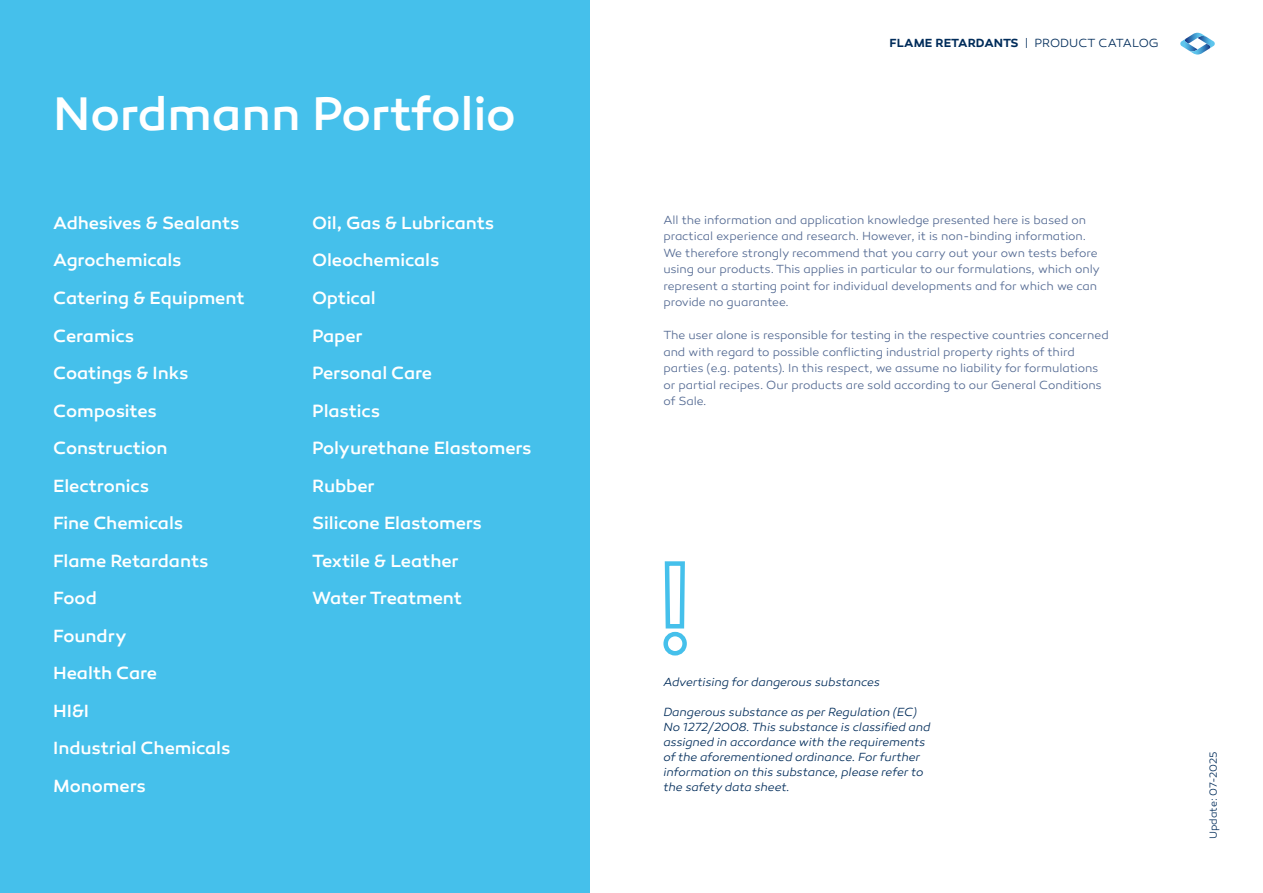
<style>
.page{position:relative;width:1263px;height:893px;background:#fff}
.page>*{position:absolute;margin:0;border:0;box-sizing:border-box;transform-origin:0 0}
.Headline{font:500 48px "Canaro";letter-spacing:-.005em;color:#fff}
.Subheadline{font:500 18px "Canaro";letter-spacing:-.005em;color:#fff}
.Copy{font:300 12px/16.5px "Canaro";letter-spacing:-.005em;color:#536992}
.t1{font:italic 300 12px/15px "Canaro";letter-spacing:-.005em;color:#002c5a}
.t2{font:600 12px "Canaro";letter-spacing:.01em;color:#002c5a}
.t3{font:300 10.5px "Canaro";letter-spacing:-.01em;color:#002c5a}
.s1{font-weight:300}
</style>
<div class="page">
<svg style="left:1180px;top:33px;width:35px;height:22px"></svg>
<div style="left:0;top:0;width:590px;height:893px;background:#45c0eb"></div>
<svg style="left:663px;top:561px;width:24px;height:95px"></svg>
<p class="Headline" style="left:53px;top:85px;width:464px">Nordmann Portfolio</p>
<p class="Subheadline" style="left:53px;top:212px;width:188px">Adhesives &amp; Sealants</p>
<p class="Subheadline" style="left:53px;top:250px;width:130px">Agrochemicals</p>
<p class="Subheadline" style="left:53px;top:287px;width:193px">Catering &amp; Equipment</p>
<p class="Subheadline" style="left:53px;top:325px;width:83px">Ceramics</p>
<p class="Subheadline" style="left:53px;top:362px;width:137px">Coatings &amp; Inks</p>
<p class="Subheadline" style="left:53px;top:400px;width:105px">Composites</p>
<p class="Subheadline" style="left:53px;top:437px;width:116px">Construction</p>
<p class="Subheadline" style="left:53px;top:475px;width:98px">Electronics</p>
<p class="Subheadline" style="left:53px;top:512px;width:132px">Fine Chemicals</p>
<p class="Subheadline" style="left:53px;top:550px;width:157px">Flame Retardants</p>
<p class="Subheadline" style="left:53px;top:587px;width:45px">Food</p>
<p class="Subheadline" style="left:53px;top:625px;width:75px">Foundry</p>
<p class="Subheadline" style="left:53px;top:662px;width:106px">Health Care</p>
<p class="Subheadline" style="left:53px;top:700px;width:37px">HI&amp;I</p>
<p class="Subheadline" style="left:53px;top:737px;width:179px">Industrial Chemicals</p>
<p class="Subheadline" style="left:53px;top:775px;width:94px">Monomers</p>
<p class="Subheadline" style="left:312px;top:212px;width:184px">Oil, Gas &amp; Lubricants</p>
<p class="Subheadline" style="left:312px;top:250px;width:129px">Oleochemicals</p>
<p class="Subheadline" style="left:312px;top:287px;width:65px">Optical</p>
<p class="Subheadline" style="left:312px;top:325px;width:52px">Paper</p>
<p class="Subheadline" style="left:312px;top:362px;width:122px">Personal Care</p>
<p class="Subheadline" style="left:312px;top:400px;width:70px">Plastics</p>
<p class="Subheadline" style="left:312px;top:437px;width:221px">Polyurethane Elastomers</p>
<p class="Subheadline" style="left:312px;top:475px;width:64px">Rubber</p>
<p class="Subheadline" style="left:312px;top:512px;width:171px">Silicone Elastomers</p>
<p class="Subheadline" style="left:312px;top:550px;width:148px">Textile &amp; Leather</p>
<p class="Subheadline" style="left:312px;top:587px;width:151px">Water Treatment</p>
<p class="t2" style="left:889px;top:36px;width:270px">FLAME RETARDANTS <span class="s1">| PRODUCT CATALOG</span></p>
<p class="Copy" style="left:663px;top:212px;width:438px">All the information and application knowledge presented here is based on practical experience and research. However, it is non-binding information.<br>We therefore strongly recommend that you carry out your own tests before using our products. This applies in particular to our formulations, which only represent a starting point for individual developments and for which we can provide no guarantee.</p>
<p class="Copy" style="left:663px;top:327px;width:447px">The user alone is responsible for testing in the respective countries concerned and with regard to possible conflicting industrial property rights of third parties (e.g. patents). In this respect, we assume no liability for formulations or partial recipes. Our products are sold according to our General Conditions of Sale.</p>
<p class="t1" style="left:663px;top:675px;width:218px">Advertising for dangerous substances</p>
<p class="t1" style="left:663px;top:705px;width:269px">Dangerous substance as per Regulation (EC)<br>No 1272/2008. This substance is classified and assigned in accordance with the requirements of the aforementioned ordinance. For further information on this substance, please refer to the safety data sheet.</p>
<p class="t3" style="left:1207px;top:839px;width:88px;rotate:-90deg">Update: 07-2025</p>
</div>
